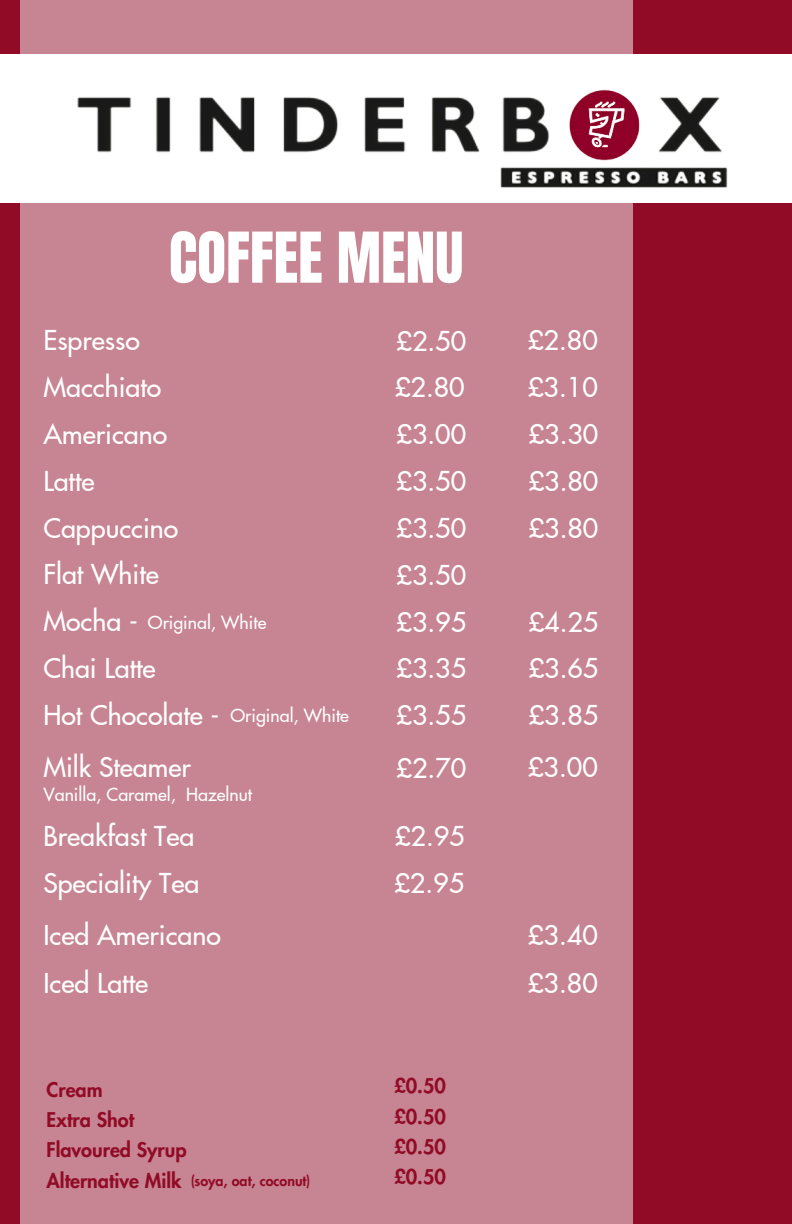
<style>
.page{position:relative;width:792px;height:1224px;background:#910b26}
.page>*{position:absolute;margin:0;border:0;box-sizing:border-box;transform-origin:0 0}
.t1{font:59.5px "Anton";color:#fff}
.t2{font:500 26.8px "Futura LT Pro";color:#fff}
.t3{font:800 19.8px "Futura LT Pro";color:#910b26}
.t4{font:500 17.8px "Futura LT Pro";color:#fff}
.t5{font:800 14.2px "Futura LT Pro";color:#910b26}
</style>
<div class="page">
<div style="left:20px;top:0;width:613px;height:1224px;background:#c78492"></div>
<div style="left:0;top:54px;width:792px;height:149px;background:#fff"></div>
<img style="left:77px;top:89px;width:651px;height:99px">
<h1 class="t1" style="left:169px;top:215px;width:296px">COFFEE MENU</h1>
<h2 class="t2" style="left:43px;top:328px;width:98px">Espresso</h2>
<p class="t2" style="left:43px;top:375px;width:119px">Macchiato</p>
<p class="t2" style="left:43px;top:422px;width:125px">Americano</p>
<h2 class="t2" style="left:43px;top:469px;width:53px">Latte</h2>
<p class="t2" style="left:43px;top:516px;width:137px">Cappuccino</p>
<p class="t2" style="left:43px;top:562px;width:117px">Flat White</p>
<h2 class="t2" style="left:43px;top:609px;width:96px">Mocha -</h2>
<p class="t2" style="left:43px;top:656px;width:114px">Chai Latte</p>
<p class="t2" style="left:43px;top:703px;width:178px">Hot Chocolate -</p>
<h2 class="t2" style="left:43px;top:755px;width:149px">Milk Steamer</h2>
<p class="t4" style="left:148px;top:614px;width:120px">Original, White</p>
<h3 class="t4" style="left:231px;top:708px;width:120px">Original, White</h3>
<p class="t4" style="left:43px;top:786px;width:210px">Vanilla, Caramel, Hazelnut</p>
<p class="t2" style="left:43px;top:824px;width:153px">Breakfast Tea</p>
<p class="t2" style="left:43px;top:871px;width:157px">Speciality Tea</p>
<h2 class="t2" style="left:43px;top:923px;width:179px">Iced Americano</h2>
<p class="t2" style="left:43px;top:971px;width:106px">Iced Latte</p>
<h2 class="t2" style="left:397px;top:328px;width:71px">£2.50</h2>
<p class="t2" style="left:395px;top:375px;width:71px">£2.80</p>
<h2 class="t2" style="left:397px;top:422px;width:71px">£3.00</h2>
<h4 class="t2" style="left:397px;top:469px;width:71px">£3.50</h4>
<p class="t2" style="left:397px;top:516px;width:71px">£3.50</p>
<p class="t2" style="left:397px;top:563px;width:71px">£3.50</p>
<h2 class="t2" style="left:397px;top:609px;width:71px">£3.95</h2>
<p class="t2" style="left:397px;top:656px;width:71px">£3.35</p>
<p class="t2" style="left:397px;top:703px;width:71px">£3.55</p>
<h2 class="t2" style="left:397px;top:756px;width:71px">£2.70</h2>
<p class="t2" style="left:395px;top:824px;width:71px">£2.95</p>
<p class="t2" style="left:394px;top:871px;width:71px">£2.95</p>
<h3 class="t3" style="left:47px;top:1080px;width:58px">Cream</h3>
<p class="t3" style="left:394px;top:1077px;width:53px">£0.50</p>
<h3 class="t3" style="left:394px;top:1107px;width:53px">£0.50</h3>
<p class="t3" style="left:394px;top:1138px;width:53px">£0.50</p>
<h3 class="t3" style="left:394px;top:1168px;width:53px">£0.50</h3>
<p class="t3" style="left:47px;top:1111px;width:89px">Extra Shot</p>
<h2 class="t3" style="left:47px;top:1141px;width:142px">Flavoured Syrup</h2>
<p class="t3" style="left:47px;top:1171px;width:137px">Alternative Milk</p>
<p class="t5" style="left:191px;top:1174px;width:121px">(soya, oat, coconut)</p>
<p class="t2" style="left:528px;top:328px;width:71px">£2.80</p>
<h4 class="t2" style="left:528px;top:375px;width:71px">£3.10</h4>
<h2 class="t2" style="left:529px;top:422px;width:71px">£3.30</h2>
<h4 class="t2" style="left:529px;top:469px;width:71px">£3.80</h4>
<p class="t2" style="left:529px;top:516px;width:71px">£3.80</p>
<p class="t2" style="left:529px;top:609px;width:71px">£4.25</p>
<h2 class="t2" style="left:529px;top:656px;width:71px">£3.65</h2>
<p class="t2" style="left:529px;top:703px;width:71px">£3.85</p>
<h2 class="t2" style="left:528px;top:755px;width:71px">£3.00</h2>
<p class="t2" style="left:528px;top:923px;width:71px">£3.40</p>
<h2 class="t2" style="left:528px;top:971px;width:71px">£3.80</h2>
</div>
